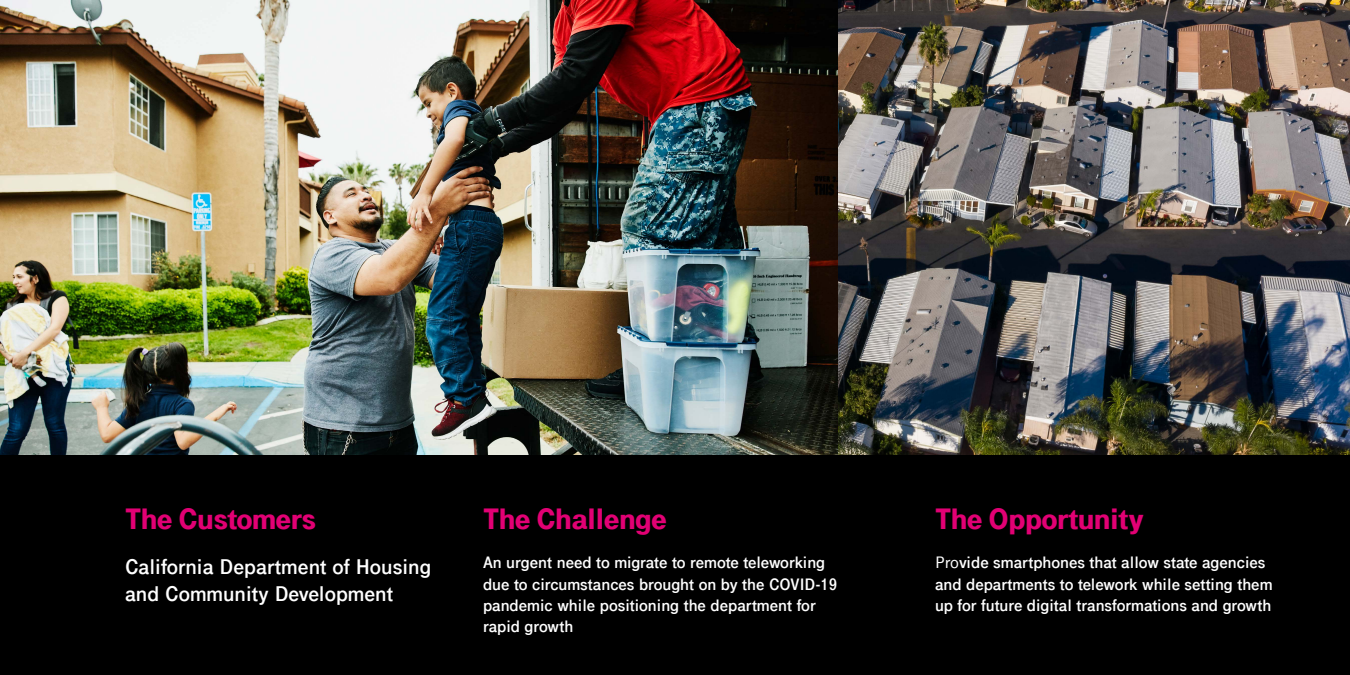
<style>
.page{position:relative;width:1350px;height:675px;background:#fff}
.page>*{position:absolute;margin:0;border:0;box-sizing:border-box;transform-origin:0 0}
.t1{font:900 31.25px "Tele Grotesk Next";color:#e20074}
.t2{font:700 22.5px/27px "Tele Grotesk Next";color:#fff}
.t3{font:700 17.5px/21.2px "Tele Grotesk Next";color:#fff}
.s1{font-weight:500}
</style>
<div class="page">
<img style="left:838px;top:0;width:512px;height:455px">
<img style="left:0;top:0;width:837px;height:455px">
<div style="left:0;top:455px;width:1350px;height:220px;background:#000"></div>
<h1 class="t1" style="left:125px;top:501px;width:193px">The Customers</h1>
<p class="t2" style="left:125px;top:553px;width:308px">California Department of Housing and Community Development</p>
<h1 class="t1" style="left:483px;top:501px;width:185px">The Challenge</h1>
<p class="t3" style="left:483px;top:552px;width:356px">An urgent need to migrate to remote teleworking due to circumstances brought on by the COVID-19 pandemic while positioning the department for rapid growth</p>
<h1 class="t1" style="left:935px;top:501px;width:211px">The Opportunity</h1>
<p class="t3" style="left:935px;top:552px;width:339px"><span class="s1">Pro</span>vide smartphones that allow state agencies and departments to telework while setting them up for future digital transformations and growth</p>
</div>
